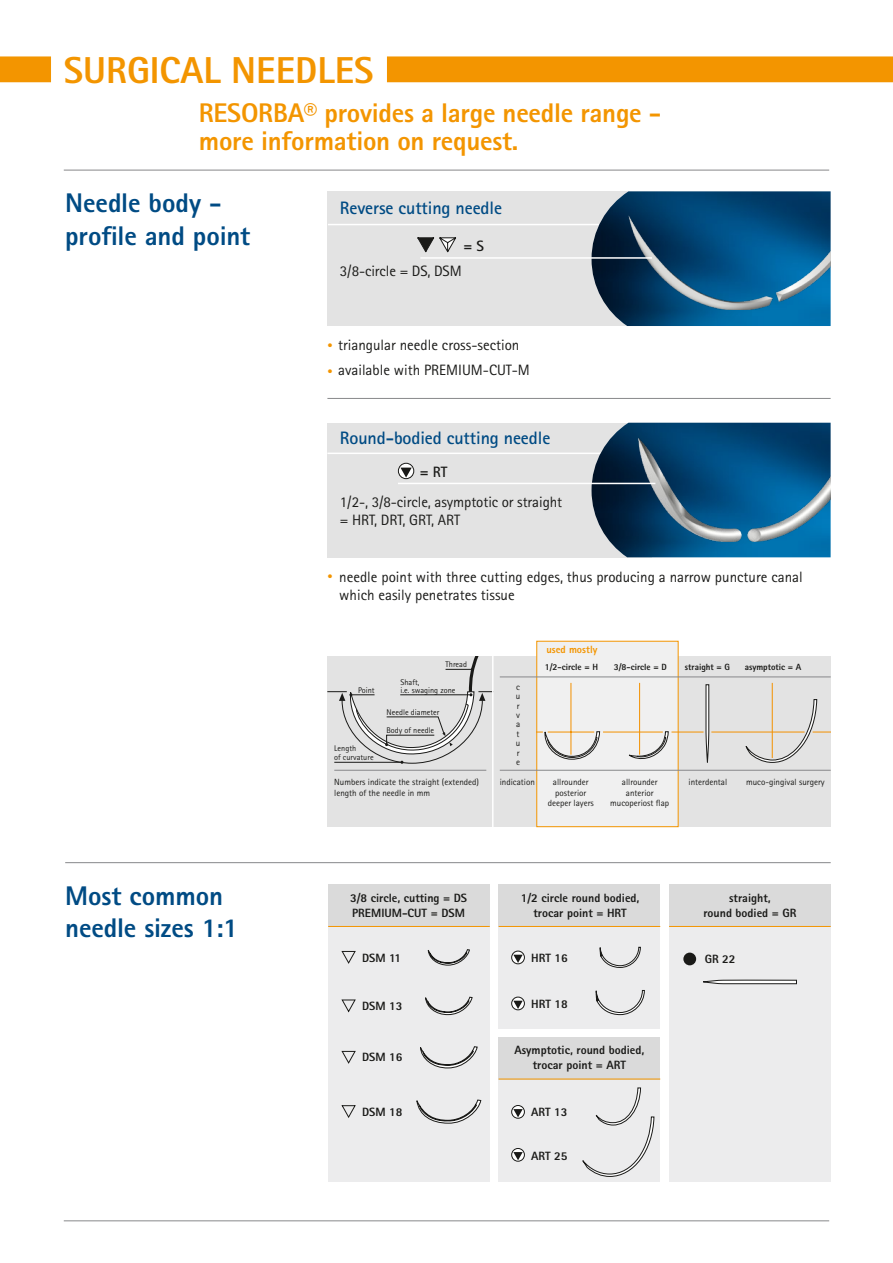
<style>
.page{position:relative;width:893px;height:1263px;background:#fff}
.page>*{position:absolute;margin:0;border:0;box-sizing:border-box;transform-origin:0 0}
.t1{font:800 37.5px "Rotis Sans Serif";color:#f39500}
.t2{font:800 27px/28.5px "Rotis Sans Serif";letter-spacing:-.01em;color:#f39500}
.t3{font:800 27px/32.4px "Rotis Sans Serif";letter-spacing:-.005em;color:#004b84}
.t4{font:700 18px "Rotis Sans Serif";letter-spacing:-.005em;color:#004b84}
.t5{font:15px/18px "Rotis Sans Serif";color:#1a1a18}
.t6{font:700 15px "Rotis Sans Serif";color:#1a1a18}
.t7{font:800 12px/14.4px "Rotis Sans Serif";color:#1a1a18;text-align:center}
.t8{font:800 10.5px "Rotis Sans Serif";color:#f39500}
.t9{font:9px/9.4px "Rotis Sans Serif";color:#1a1a18;text-align:center}
.t10{font:800 9px "Rotis Sans Serif";color:#1a1a18}
.t11{font:8.25px/9px "Rotis Sans Serif";color:#1a1a18}
.s1{font-size:10.5px;color:#f39500}
</style>
<div class="page">
<hr style="left:64px;top:1220px;width:765px;height:1px;background:#87888a">
<div style="left:0;top:56px;width:51px;height:26px;background:#f39500"></div>
<div style="left:387px;top:56px;width:506px;height:26px;background:#f39500"></div>
<hr style="left:64px;top:170px;width:765px;height:1px;background:#87888a">
<div style="left:499px;top:1037px;width:161px;height:145px;background:#ececed"></div>
<div style="left:499px;top:884px;width:161px;height:145px;background:#ececed"></div>
<div style="left:669px;top:884px;width:162px;height:298px;background:#ececed"></div>
<div style="left:499px;top:884px;width:161px;height:42px;background:#dadada"></div>
<div style="left:669px;top:884px;width:162px;height:42px;background:#dadada"></div>
<div style="left:499px;top:1037px;width:161px;height:43px;background:#dadada"></div>
<div style="left:328px;top:884px;width:162px;height:298px;background:#ececed"></div>
<div style="left:328px;top:885px;width:162px;height:42px;background:#dadada"></div>
<hr style="left:65px;top:862px;width:766px;height:1px;background:#87888a">
<hr style="left:327px;top:398px;width:504px;height:1px;background:#87888a">
<div style="left:327px;top:423px;width:325px;height:134px;background:#e3e3e3"></div>
<svg style="left:398px;top:463px;width:16px;height:16px"></svg>
<div style="left:398px;top:463px;width:16px;height:16px;border:1px solid #1a1a18;border-radius:50%"></div>
<svg style="left:400px;top:468px;width:12px;height:10px"></svg>
<hr style="left:327px;top:453px;width:286px;height:1px;background:#fff">
<img style="left:591px;top:423px;width:240px;height:134px">
<img style="left:636px;top:430px;width:194px;height:112px">
<hr style="left:398px;top:483px;width:257px;height:1px;background:#fff">
<div style="left:327px;top:191px;width:347px;height:135px;background:#e3e3e3"></div>
<hr style="left:328px;top:224px;width:277px;height:1px;background:#fff">
<img style="left:591px;top:191px;width:240px;height:135px">
<img style="left:622px;top:208px;width:209px;height:102px">
<svg style="left:417px;top:237px;width:39px;height:16px"></svg>
<hr style="left:420px;top:257px;width:232px;height:2px;background:#fff">
<svg style="left:428px;top:949px;width:42px;height:17px"></svg>
<svg style="left:341px;top:951px;width:15px;height:13px"></svg>
<svg style="left:425px;top:996px;width:48px;height:19px"></svg>
<svg style="left:341px;top:999px;width:15px;height:13px"></svg>
<svg style="left:420px;top:1046px;width:58px;height:23px"></svg>
<svg style="left:341px;top:1051px;width:15px;height:13px"></svg>
<svg style="left:416px;top:1099px;width:65px;height:24px"></svg>
<svg style="left:341px;top:1105px;width:15px;height:13px"></svg>
<div style="left:327px;top:657px;width:504px;height:170px;background:#e3e3e3"></div>
<svg style="left:327px;top:657px;width:165px;height:107px"></svg>
<div style="left:536px;top:641px;width:142px;height:186px;background:#f0f0f0"></div>
<hr style="left:671px;top:732px;width:32px;height:1px;background:#f39100">
<hr style="left:711px;top:732px;width:94px;height:1px;background:#f39100">
<hr style="left:639px;top:683px;width:1px;height:72px;background:#f39100">
<hr style="left:571px;top:683px;width:1px;height:72px;background:#f39100">
<svg style="left:706px;top:684px;width:3px;height:79px"></svg>
<hr style="left:603px;top:732px;width:60px;height:1px;background:#f39100">
<svg style="left:536px;top:730px;width:64px;height:30px"></svg>
<svg style="left:627px;top:731px;width:42px;height:29px"></svg>
<hr style="left:772px;top:683px;width:1px;height:75px;background:#f39100">
<svg style="left:744px;top:699px;width:87px;height:64px"></svg>
<hr style="left:500px;top:770px;width:331px;height:1px;background:#87888a">
<hr style="left:492px;top:654px;width:2px;height:174px;background:#fff">
<hr style="left:500px;top:676px;width:331px;height:1px;background:#87888a">
<hr style="left:334px;top:770px;width:152px;height:1px;background:#87888a">
<svg style="left:596px;top:990px;width:49px;height:25px"></svg>
<div style="left:683px;top:952px;width:13px;height:13px;background:#1a1a18;border-radius:50%"></div>
<svg style="left:703px;top:980px;width:94px;height:4px"></svg>
<svg style="left:512px;top:997px;width:12px;height:13px"></svg>
<div style="left:511px;top:997px;width:14px;height:13px;border:1px solid #1a1a18;border-radius:50%"></div>
<svg style="left:513px;top:1001px;width:10px;height:8px"></svg>
<svg style="left:512px;top:951px;width:12px;height:13px"></svg>
<div style="left:511px;top:951px;width:14px;height:13px;border:1px solid #1a1a18;border-radius:50%"></div>
<svg style="left:513px;top:955px;width:10px;height:8px"></svg>
<svg style="left:512px;top:1105px;width:12px;height:13px"></svg>
<div style="left:511px;top:1105px;width:14px;height:13px;border:1px solid #1a1a18;border-radius:50%"></div>
<svg style="left:513px;top:1109px;width:10px;height:8px"></svg>
<svg style="left:512px;top:1148px;width:12px;height:13px"></svg>
<div style="left:511px;top:1148px;width:14px;height:13px;border:1px solid #1a1a18;border-radius:50%"></div>
<svg style="left:513px;top:1152px;width:10px;height:8px"></svg>
<hr style="left:328px;top:926px;width:162px;height:1px;background:#f39500">
<hr style="left:499px;top:926px;width:161px;height:1px;background:#f39500">
<hr style="left:669px;top:926px;width:162px;height:1px;background:#f39500">
<hr style="left:499px;top:1079px;width:161px;height:1px;background:#f39500">
<svg style="left:582px;top:1087px;width:72px;height:90px"></svg>
<svg style="left:600px;top:947px;width:41px;height:21px"></svg>
<h1 class="t1" style="left:64px;top:46px;width:311px">SURGICAL NEEDLES</h1>
<h2 class="t2" style="left:199px;top:98px;width:464px">RESORBA® provides a large needle range - more information on request.</h2>
<h2 class="t3" style="left:65px;top:187px;width:186px">Needle body - profile and point</h2>
<p class="t4" style="left:340px;top:197px;width:164px">Reverse cutting needle</p>
<p class="t6" style="left:464px;top:236px;width:22px">= S</p>
<p class="t5" style="left:340px;top:262px;width:123px">3/8-circle = DS, DSM</p>
<p class="t5" style="left:327px;top:336px;width:194px"><span class="s1">•</span> triangular needle cross-section</p>
<p class="t5" style="left:327px;top:361px;width:204px"><span class="s1">•</span> available with PREMIUM-CUT-M</p>
<p class="t4" style="left:340px;top:426px;width:212px">Round-bodied cutting needle</p>
<p class="t6" style="left:420px;top:462px;width:29px">= RT</p>
<p class="t5" style="left:340px;top:493px;width:224px">1/2-, 3/8-circle, asymptotic or straight = HRT, DRT, GRT, ART</p>
<p class="t5" style="left:339px;top:567px;width:465px;text-indent:-12px"><span class="s1">•</span> needle point with three cutting edges, thus producing a narrow puncture canal which easily penetrates tissue</p>
<p class="t8" style="left:546px;top:642px;width:52px">used mostly</p>
<p class="t11" style="left:358px;top:685px;width:18px">Point</p>
<p class="t11" style="left:334px;top:743px;width:41px">Length<br>of curvature</p>
<p class="t11" style="left:446px;top:660px;width:23px">Thread</p>
<p class="t10" style="left:545px;top:661px;width:55px">1/2-circle = H</p>
<p class="t10" style="left:614px;top:661px;width:55px">3/8-circle = D</p>
<p class="t10" style="left:685px;top:661px;width:47px">straight = G</p>
<p class="t10" style="left:745px;top:661px;width:58px">asymptotic = A</p>
<p class="t11" style="left:400px;top:678px;width:56px;line-height:7.9px">Shaft,<br>i.e. swaging zone</p>
<p class="t11" style="left:387px;top:707px;width:54px">Needle diameter</p>
<p class="t11" style="left:386px;top:726px;width:49px">Body of needle</p>
<p class="t9" style="left:516px;top:682px;width:6px;text-align:justify">c u r v a t u r e</p>
<h2 class="t3" style="left:65px;top:879px;width:174px">Most common needle sizes 1:1</h2>
<p class="t9" style="left:334px;top:777px;width:146px">Numbers indicate the straight (extended)</p>
<p class="t9" style="left:500px;top:777px;width:37px">indication</p>
<p class="t9" style="left:688px;top:777px;width:40px">interdental</p>
<p class="t9" style="left:746px;top:777px;width:80px">muco-gingival surgery</p>
<p class="t9" style="left:334px;top:788px;width:97px">length of the needle in mm</p>
<p class="t9" style="left:548px;top:776px;width:48px;line-height:10.8px">allrounder posterior deeper layers</p>
<p class="t9" style="left:610px;top:776px;width:60px;line-height:10.8px">allrounder anterior mucoperiost flap</p>
<p class="t7" style="left:350px;top:891px;width:119px;text-align:left">3/8 circle, cutting = DS<br>PREMIUM-CUT = DSM</p>
<p class="t7" style="left:521px;top:891px;width:120px">1/2 circle round bodied, trocar point = HRT</p>
<p class="t7" style="left:362px;top:950px;width:41px">DSM 11</p>
<p class="t7" style="left:362px;top:999px;width:42px">DSM 13</p>
<p class="t7" style="left:362px;top:1050px;width:42px">DSM 16</p>
<p class="t7" style="left:362px;top:1104px;width:42px">DSM 18</p>
<p class="t7" style="left:531px;top:951px;width:38px">HRT 16</p>
<p class="t7" style="left:531px;top:997px;width:38px">HRT 18</p>
<p class="t7" style="left:514px;top:1043px;width:131px">Asymptotic, round bodied, trocar point = ART</p>
<p class="t7" style="left:531px;top:1105px;width:38px">ART 13</p>
<p class="t7" style="left:531px;top:1148px;width:38px">ART 25</p>
<p class="t7" style="left:703px;top:891px;width:95px">straight,<br>round bodied = GR</p>
<p class="t7" style="left:705px;top:951px;width:32px">GR 22</p>
</div>
